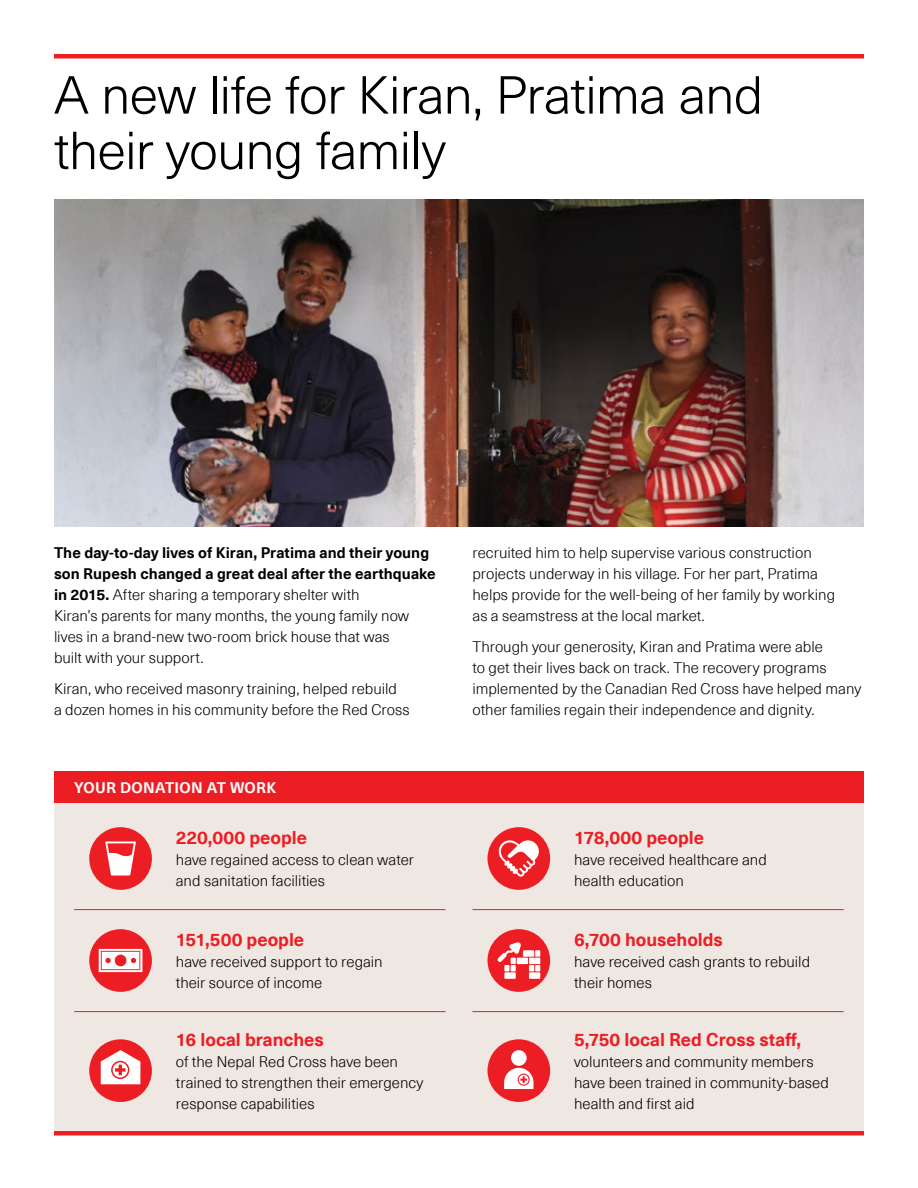
<style>
.page{position:relative;width:918px;height:1188px;background:#fff}
.page>*{position:absolute;margin:0;border:0;box-sizing:border-box;transform-origin:0 0}
.t1{font:300 52.5px/55.5px "Neue Haas Unica Pro";letter-spacing:-.02em;color:#000}
.t2{font:700 18px "Neue Haas Unica Pro";letter-spacing:-.005em;color:#ed1d24}
.t3{font:300 15px/21px "Neue Haas Unica Pro";color:#000}
.t4{font:700 15px "Neue Haas Unica Pro";letter-spacing:.02em;color:#fff}
.s1{font-weight:700}
</style>
<div class="page">
<hr style="left:54px;top:54px;width:810px;height:4px;background:#ed1d24">
<div style="left:54px;top:801px;width:810px;height:332px;background:#efe7e1"></div>
<div style="left:54px;top:772px;width:810px;height:31px;background:#ed1d24"></div>
<div style="left:54px;top:1131px;width:810px;height:5px;background:#ed1d24"></div>
<hr style="left:74px;top:909px;width:372px;height:1px;background:#ed1d24">
<hr style="left:74px;top:1011px;width:372px;height:1px;background:#ed1d24">
<hr style="left:472px;top:1011px;width:372px;height:1px;background:#ed1d24">
<hr style="left:472px;top:909px;width:372px;height:1px;background:#ed1d24">
<img style="left:54px;top:200px;width:810px;height:326px">
<div style="left:89px;top:1039px;width:63px;height:63px;background:#ed1d24;border-radius:50%"></div>
<svg style="left:101px;top:1050px;width:39px;height:34px"></svg>
<div style="left:487px;top:1039px;width:63px;height:63px;background:#ed1d24;border-radius:50%"></div>
<svg style="left:504px;top:1050px;width:30px;height:39px"></svg>
<div style="left:89px;top:827px;width:63px;height:63px;background:#ed1d24;border-radius:50%"></div>
<svg style="left:105px;top:842px;width:31px;height:34px"></svg>
<div style="left:487px;top:827px;width:63px;height:63px;background:#ed1d24;border-radius:50%"></div>
<svg style="left:499px;top:840px;width:40px;height:37px"></svg>
<div style="left:487px;top:929px;width:63px;height:63px;background:#ed1d24;border-radius:50%"></div>
<div style="left:523px;top:950px;width:11px;height:7px;background:#fff"></div>
<svg style="left:529px;top:965px;width:11px;height:6px"></svg>
<svg style="left:535px;top:950px;width:5px;height:7px"></svg>
<div style="left:517px;top:958px;width:11px;height:6px;background:#fff"></div>
<div style="left:529px;top:958px;width:11px;height:6px;background:#fff"></div>
<div style="left:504px;top:972px;width:12px;height:7px;background:#fff"></div>
<div style="left:529px;top:972px;width:11px;height:7px;background:#fff"></div>
<svg style="left:497px;top:942px;width:24px;height:29px"></svg>
<div style="left:89px;top:929px;width:63px;height:63px;background:#ed1d24;border-radius:50%"></div>
<svg style="left:99px;top:949px;width:43px;height:23px"></svg>
<h1 class="t1" style="left:54px;top:68px;width:711px">A new life for Kiran, Pratima and their young family</h1>
<p class="t3" style="left:54px;top:542px;width:383px"><span class="s1">The day-to-day lives of Kiran, Pratima and their young son Rupesh changed a great deal after the earthquake in 2015.</span> After sharing a temporary shelter with<br>Kiran’s parents for many months, the young family now lives in a brand-new two-room brick house that was<br>built with your support.</p>
<p class="t3" style="left:54px;top:679px;width:357px">Kiran, who received masonry training, helped rebuild<br>a dozen homes in his community before the Red Cross</p>
<p class="t4" style="left:74px;top:779px;width:204px">YOUR DONATION AT WORK</p>
<p class="t2" style="left:176px;top:827px;width:133px">220,000 people</p>
<p class="t3" style="left:176px;top:850px;width:240px">have regained access to clean water and sanitation facilities</p>
<p class="t2" style="left:176px;top:929px;width:130px">151,500 people</p>
<p class="t3" style="left:176px;top:952px;width:208px">have received support to regain their source of income</p>
<p class="t2" style="left:176px;top:1029px;width:149px">16 local branches</p>
<p class="t3" style="left:176px;top:1051px;width:249px">of the Nepal Red Cross have been trained to strengthen their emergency response capabilities</p>
<p class="t3" style="left:473px;top:542px;width:364px">recruited him to help supervise various construction projects underway in his village. For her part, Pratima helps provide for the well-being of her family by working as a seamstress at the local market.</p>
<p class="t3" style="left:473px;top:637px;width:390px">Through your generosity, Kiran and Pratima were able<br>to get their lives back on track. The recovery programs implemented by the Canadian Red Cross have helped many other families regain their independence and dignity.</p>
<p class="t2" style="left:574px;top:827px;width:131px">178,000 people</p>
<p class="t3" style="left:574px;top:850px;width:194px">have received healthcare and health education</p>
<p class="t2" style="left:574px;top:929px;width:150px">6,700 households</p>
<p class="t3" style="left:574px;top:952px;width:238px">have received cash grants to rebuild their homes</p>
<p class="t2" style="left:574px;top:1029px;width:229px">5,750 local Red Cross staff,</p>
<p class="t3" style="left:574px;top:1051px;width:256px">volunteers and community members have been trained in community-based health and first aid</p>
</div>
